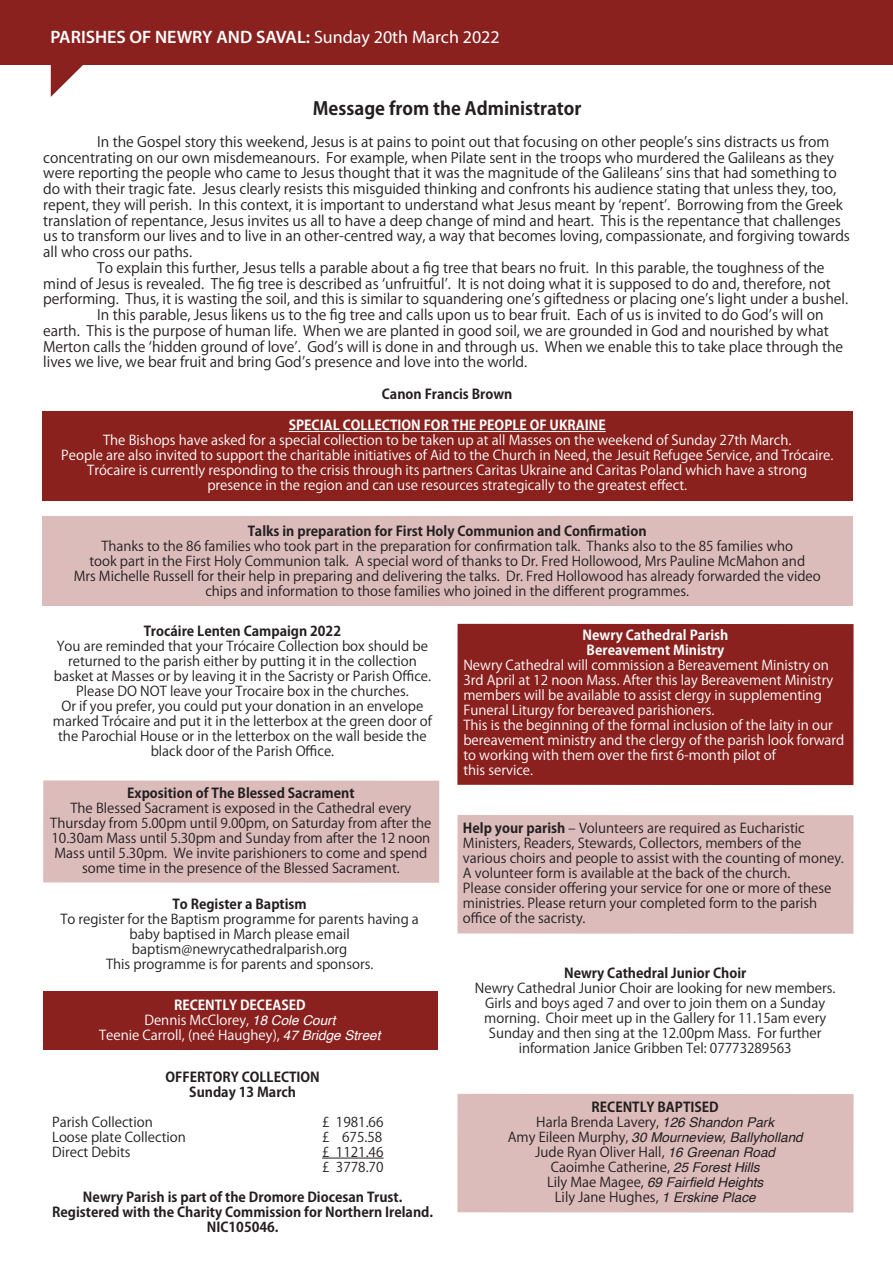
<style>
.page{position:relative;width:893px;height:1263px;background:#fff}
.page>*{position:absolute;margin:0;border:0;box-sizing:border-box;transform-origin:0 0}
.t1{font:600 18px "Myriad Pro";color:#fff}
.t2{font:18px "Myriad Pro";color:#fff}
.t3{font:700 18px "Koz Go Pro";color:#231f20}
.t4{font:14.25px "Koz Go Pro";color:#231f20}
.t5{font:13.5px/15px "Koz Go Pro";color:#231f20;text-align:center}
.t6{font:13.5px/15px "Koz Go Pro";color:#fff;text-align:center}
.t7{font:700 13.5px/15px "Koz Go Pro";color:#231f20;text-align:center}
.t8{font:700 13.5px/15px "Koz Go Pro";color:#fff}
.t9{font:italic 13.5px "Helvetica";color:#231f20}
.s1{font-weight:400}
.s2{font-weight:600}
.s3{font-weight:700}
.s4{font-family:"Helvetica";font-style:italic}
.s5{font-family:"Koz Go Pro";font-style:normal}
</style>
<div class="page">
<div style="left:457px;top:815px;width:396px;height:119px;background:#dcbcbb"></div>
<hr style="left:322px;top:1158px;width:61px;height:1px;background:#231f20">
<div style="left:43px;top:412px;width:810px;height:89px;background:#8a211d"></div>
<hr style="left:289px;top:431px;width:317px;height:1px;background:#fff">
<div style="left:43px;top:991px;width:394px;height:59px;background:#8a211e"></div>
<div style="left:0;top:0;width:893px;height:64px;background:#8a211f"></div>
<svg style="left:51px;top:64px;width:38px;height:33px"></svg>
<div style="left:43px;top:516px;width:810px;height:89px;background:#dcbcbb"></div>
<div style="left:43px;top:780px;width:396px;height:103px;background:#dcbcbb"></div>
<div style="left:457px;top:624px;width:396px;height:161px;background:#8a211e"></div>
<div style="left:457px;top:1094px;width:397px;height:118px;background:#dcbcbb"></div>
<h1 class="t1" style="left:51px;top:26px;width:451px">PARISHES OF NEWRY AND SAVAL: <span class="s1">Sunday 20th March 2022</span></h1>
<h1 class="t2" style="left:48px;top:27px;width:342px"><span class="s2">NEWRY PARISH:</span> Sunday 31st December 2017</h1>
<h1 class="t3" style="left:313px;top:97px;width:270px">Message from the Administrator</h1>
<p class="t4" style="left:97px;top:133px;width:733px">In the Gospel story this weekend, Jesus is at pains to point out that focusing on other peopleʼs sins distracts us from</p>
<p class="t4" style="left:43px;top:148px;width:792px">concentrating on our own misdemeanours. For example, when Pilate sent in the troops who murdered the Galileans as they</p>
<p class="t4" style="left:43px;top:164px;width:795px">were reporting the people who came to Jesus thought that it was the magnitude of the Galileansʼ sins that had something to</p>
<p class="t4" style="left:43px;top:180px;width:794px">do with their tragic fate. Jesus clearly resists this misguided thinking and confronts his audience stating that unless they, too,</p>
<p class="t4" style="left:43px;top:195px;width:801px">repent, they will perish. In this context, it is important to understand what Jesus meant by ʻrepentʼ. Borrowing from the Greek</p>
<p class="t4" style="left:43px;top:211px;width:799px">translation of repentance, Jesus invites us all to have a deep change of mind and heart. This is the repentance that challenges</p>
<p class="t4" style="left:43px;top:227px;width:808px">us to transform our lives and to live in an other-centred way, a way that becomes loving, compassionate, and forgiving towards</p>
<p class="t4" style="left:43px;top:243px;width:150px">all who cross our paths.</p>
<p class="t4" style="left:97px;top:258px;width:729px">To explain this further, Jesus tells a parable about a fig tree that bears no fruit. In this parable, the toughness of the</p>
<p class="t4" style="left:43px;top:274px;width:789px">mind of Jesus is revealed. The fig tree is described as ʻunfruitfulʼ. It is not doing what it is supposed to do and, therefore, not</p>
<p class="t4" style="left:43px;top:290px;width:806px">performing. Thus, it is wasting the soil, and this is similar to squandering oneʼs giftedness or placing oneʼs light under a bushel.</p>
<p class="t4" style="left:97px;top:306px;width:728px">In this parable, Jesus likens us to the fig tree and calls upon us to bear fruit. Each of us is invited to do Godʼs will on</p>
<p class="t4" style="left:43px;top:321px;width:787px">earth. This is the purpose of human life. When we are planted in good soil, we are grounded in God and nourished by what</p>
<p class="t4" style="left:43px;top:337px;width:801px">Merton calls the ʻhidden ground of loveʼ. Godʼs will is done in and through us. When we enable this to take place through the</p>
<p class="t4" style="left:43px;top:353px;width:486px">lives we live, we bear fruit and bring Godʼs presence and love into the world.</p>
<p class="t7" style="left:382px;top:387px;width:132px">Canon Francis Brown</p>
<p class="t8" style="left:289px;top:419px;width:318px">SPECIAL COLLECTION FOR THE PEOPLE OF UKRAINE</p>
<p class="t6" style="left:61px;top:433px;width:774px">The Bishops have asked for a special collection to be taken up at all Masses on the weekend of Sunday 27th March.<br>People are also invited to support the charitable initiatives of Aid to the Church in Need, the Jesuit Refugee Service, and Trócaire.<br>Trócaire is currently responding to the crisis through its partners Caritas Ukraine and Caritas Poland which have a strong presence in the region and can use resources strategically to the greatest effect.</p>
<p class="t7" style="left:248px;top:524px;width:400px">Talks in preparation for First Holy Communion and Confirmation</p>
<p class="t5" style="left:74px;top:539px;width:749px">Thanks to the 86 families who took part in the preparation for confirmation talk. Thanks also to the 85 families who<br>took part in the First Holy Communion talk. A special word of thanks to Dr. Fred Hollowood, Mrs Pauline McMahon and<br>Mrs Michelle Russell for their help in preparing and delivering the talks. Dr. Fred Hollowood has already forwarded the video chips and information to those families who joined in the different programmes.</p>
<p class="t7" style="left:144px;top:625px;width:199px">Trocáire Lenten Campaign 2022</p>
<p class="t5" style="left:53px;top:639px;width:381px">You are reminded that your Trócaire Collection box should be returned to the parish either by putting it in the collection basket at Masses or by leaving it in the Sacristy or Parish Office.<br>Please DO NOT leave your Trocaire box in the churches.<br>Or if you prefer, you could put your donation in an envelope marked Trócaire and put it in the letterbox at the green door of the Parochial House or in the letterbox on the wall beside the black door of the Parish Office.</p>
<p class="t7" style="left:127px;top:787px;width:229px">Exposition of The Blessed Sacrament</p>
<p class="t5" style="left:50px;top:801px;width:383px">The Blessed Sacrament is exposed in the Cathedral every Thursday from 5.00pm until 9.00pm, on Saturday from after the 10.30am Mass until 5.30pm and Sunday from after the 12 noon Mass until 5.30pm. We invite parishioners to come and spend some time in the presence of the Blessed Sacrament.</p>
<p class="t8" style="left:583px;top:629px;width:147px">Newry Cathedral Parish<br>Bereavement Ministry</p>
<p class="t6" style="left:463px;top:658px;width:382px;text-align:left">Newry Cathedral will commission a Bereavement Ministry on 3rd April at 12 noon Mass. After this lay Bereavement Ministry members will be available to assist clergy in supplementing Funeral Liturgy for bereaved parishioners.<br>This is the beginning of the formal inclusion of the laity in our bereavement ministry and the clergy of the parish look forward to working with them over the first 6-month pilot of<br>this service.</p>
<p class="t5" style="left:463px;top:821px;width:382px;text-align:left"><span class="s3">Help your parish</span> ‒ Volunteers are required as Eucharistic Ministers, Readers, Stewards, Collectors, members of the various choirs and people to assist with the counting of money.<br>A volunteer form is available at the back of the church.<br>Please consider offering your service for one or more of these ministries. Please return your completed form to the parish office of the sacristy.</p>
<p class="t7" style="left:173px;top:897px;width:136px">To Register a Baptism</p>
<p class="t5" style="left:60px;top:912px;width:360px">To register for the Baptism programme for parents having a baby baptised in March please email baptism@newrycathedralparish.org<br>This programme is for parents and sponsors.</p>
<p class="t7" style="left:564px;top:967px;width:184px">Newry Cathedral Junior Choir</p>
<p class="t5" style="left:475px;top:981px;width:362px">Newry Cathedral Junior Choir are looking for new members.<br>Girls and boys aged 7 and over to join them on a Sunday morning. Choir meet up in the Gallery for 11.15am every Sunday and then sing at the 12.00pm Mass. For further information Janice Gribben Tel: 07773289563</p>
<p class="t6" style="left:99px;top:998px;width:283px"><span class="s3">RECENTLY DECEASED<br></span>Dennis McClorey, <span class="s4">18 Cole Court<br></span>Teenie Carroll, (neé Haughey), <span class="s4">47 Bridge Street</span></p>
<p class="t7" style="left:165px;top:1070px;width:156px">OFFERTORY COLLECTION<br>Sunday 13 March</p>
<p class="t5" style="left:52px;top:1114px;width:102px">Parish Collection</p>
<p class="t5" style="left:322px;top:1114px;width:63px">£ 1981.66</p>
<p class="t5" style="left:52px;top:1129px;width:135px">Loose plate Collection</p>
<p class="t5" style="left:322px;top:1129px;width:62px">£ 675.58</p>
<p class="t5" style="left:52px;top:1144px;width:80px">Direct Debits</p>
<p class="t5" style="left:322px;top:1144px;width:63px;text-align:left">£ 1121.46 £ 3778.70</p>
<p class="t7" style="left:52px;top:1190px;width:382px">Newry Parish is part of the Dromore Diocesan Trust.<br>Registered with the Charity Commission for Northern Ireland.<br>NIC105046.</p>
<p class="t5" style="left:536px;top:1100px;width:239px"><span class="s3">RECENTLY BAPTISED<br></span>Harla Brenda Lavery, <span class="s4">126 Shandon Park</span></p>
<p class="t9" style="left:508px;top:1126px;width:296px"><span class="s5">Amy Eileen Murphy,</span> 30 Mourneview, Ballyholland</p>
<p class="t5" style="left:535px;top:1145px;width:241px">Jude Ryan Oliver Hall, <span class="s4">16 Greenan Road<br></span>Caoimhe Catherine, <span class="s4">25 Forest Hills</span></p>
<p class="t9" style="left:547px;top:1171px;width:218px"><span class="s5">Lily Mae Magee,</span> 69 Fairfield Heights</p>
<p class="t5" style="left:555px;top:1190px;width:202px">Lily Jane Hughes, <span class="s4">1 Erskine Place</span></p>
</div>
